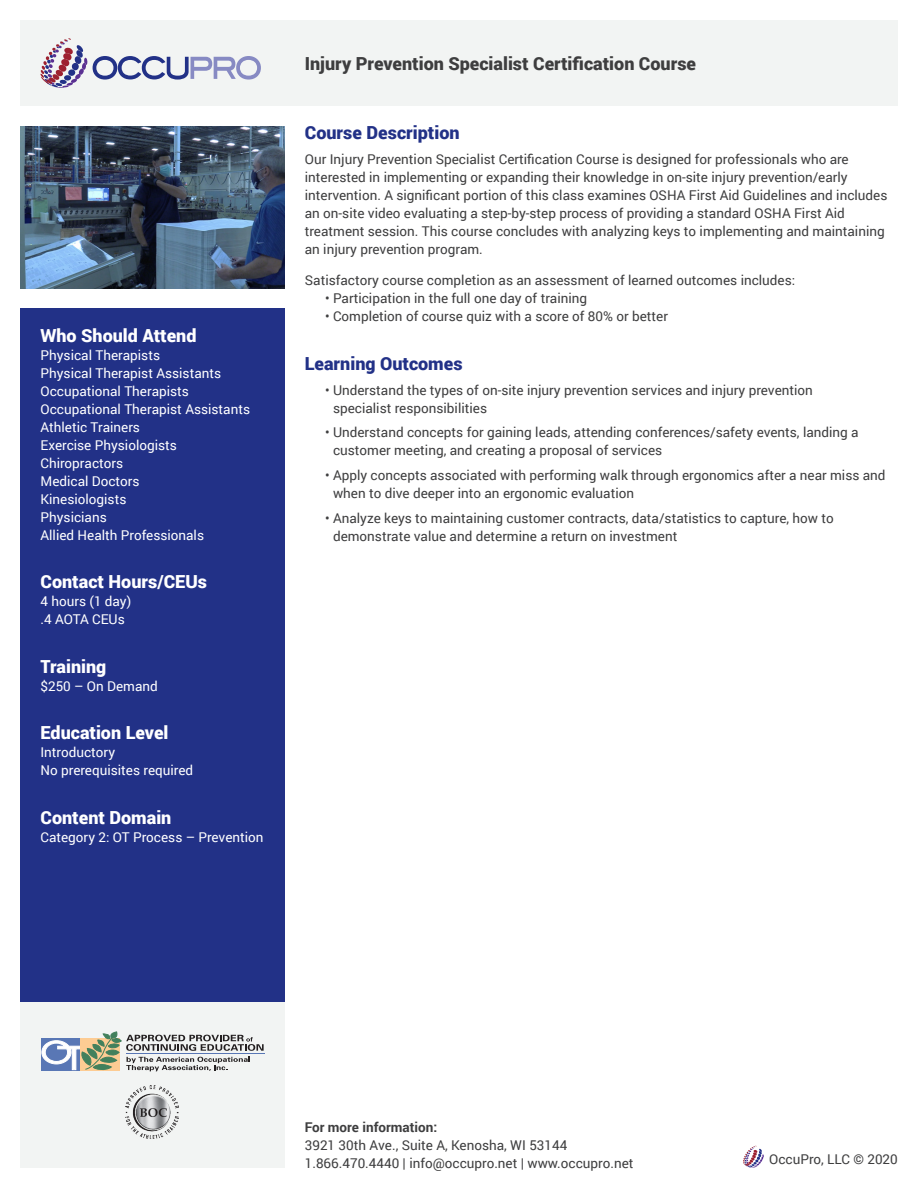
<style>
.page{position:relative;width:918px;height:1188px;background:#fff}
.page>*{position:absolute;margin:0;border:0;box-sizing:border-box;transform-origin:0 0}
.t1{font:900 18px "Roboto";color:#fff}
.t2{font:900 18px "Roboto";color:#3e3e3f}
.t3{font:900 18px "Roboto";color:#223187}
.t4{font:13.5px/18px "Roboto";color:#3e3e3f}
.t5{font:13.5px "Roboto";color:#fff}
.t6{font:700 13.5px "Roboto";color:#3e3e3f}
</style>
<div class="page">
<svg style="left:743px;top:1146px;width:21px;height:22px"></svg>
<div style="left:20px;top:1002px;width:265px;height:166px;background:#f2f4f3"></div>
<div style="left:20px;top:308px;width:265px;height:694px;background:#223187"></div>
<img style="left:20px;top:126px;width:265px;height:162px">
<div style="left:20px;top:20px;width:878px;height:86px;background:#f2f4f3"></div>
<svg style="left:40px;top:38px;width:221px;height:50px"></svg>
<img style="left:126px;top:1085px;width:53px;height:54px">
<svg style="left:41px;top:1032px;width:223px;height:39px"></svg>
<p class="t1" style="left:40px;top:322px;width:158px">Who Should Attend</p>
<p class="t5" style="left:40px;top:345px;width:121px">Physical Therapists</p>
<p class="t5" style="left:40px;top:363px;width:182px">Physical Therapist Assistants</p>
<p class="t5" style="left:40px;top:381px;width:150px">Occupational Therapists</p>
<p class="t5" style="left:40px;top:399px;width:211px">Occupational Therapist Assistants</p>
<p class="t5" style="left:40px;top:417px;width:101px">Athletic Trainers</p>
<p class="t5" style="left:40px;top:435px;width:138px">Exercise Physiologists</p>
<p class="t5" style="left:40px;top:453px;width:84px">Chiropractors</p>
<p class="t5" style="left:40px;top:471px;width:101px">Medical Doctors</p>
<p class="t5" style="left:40px;top:489px;width:87px">Kinesiologists</p>
<p class="t5" style="left:40px;top:507px;width:68px">Physicians</p>
<p class="t5" style="left:40px;top:525px;width:165px">Allied Health Professionals</p>
<p class="t1" style="left:40px;top:569px;width:168px">Contact Hours/CEUs</p>
<p class="t5" style="left:40px;top:592px;width:92px">4 hours (1 day)</p>
<p class="t5" style="left:40px;top:610px;width:86px">.4 AOTA CEUs</p>
<p class="t1" style="left:40px;top:654px;width:67px">Training</p>
<p class="t5" style="left:40px;top:676px;width:119px">$250 – On Demand</p>
<p class="t1" style="left:40px;top:720px;width:129px">Education Level</p>
<p class="t5" style="left:40px;top:743px;width:76px">Introductory</p>
<p class="t5" style="left:40px;top:761px;width:154px">No prerequisites required</p>
<p class="t1" style="left:40px;top:805px;width:132px">Content Domain</p>
<p class="t5" style="left:40px;top:828px;width:225px">Category 2: OT Process – Prevention</p>
<p class="t2" style="left:305px;top:50px;width:393px">Injury Prevention Specialist Certification Course</p>
<p class="t3" style="left:305px;top:120px;width:156px">Course Description</p>
<p class="t4" style="left:305px;top:149px;width:584px">Our Injury Prevention Specialist Certification Course is designed for professionals who are interested in implementing or expanding their knowledge in on-site injury prevention/early intervention. A significant portion of this class examines OSHA First Aid Guidelines and includes an on-site video evaluating a step-by-step process of providing a standard OSHA First Aid treatment session. This course concludes with analyzing keys to implementing and maintaining an injury prevention program.</p>
<p class="t4" style="left:305px;top:271px;width:492px">Satisfactory course completion as an assessment of learned outcomes includes:</p>
<p class="t4" style="left:325px;top:289px;width:264px">• Participation in the full one day of training</p>
<p class="t4" style="left:325px;top:307px;width:344px">• Completion of course quiz with a score of 80% or better</p>
<p class="t3" style="left:305px;top:351px;width:159px">Learning Outcomes</p>
<p class="t4" style="left:333px;top:380px;width:481px;text-indent:-8px">• Understand the types of on-site injury prevention services and injury prevention specialist responsibilities</p>
<p class="t4" style="left:333px;top:423px;width:527px;text-indent:-8px">• Understand concepts for gaining leads, attending conferences/safety events, landing a customer meeting, and creating a proposal of services</p>
<p class="t4" style="left:333px;top:466px;width:554px;text-indent:-8px">• Apply concepts associated with performing walk through ergonomics after a near miss and when to dive deeper into an ergonomic evaluation</p>
<p class="t4" style="left:333px;top:509px;width:502px;text-indent:-8px">• Analyze keys to maintaining customer contracts, data/statistics to capture, how to demonstrate value and determine a return on investment</p>
<p class="t6" style="left:305px;top:1117px;width:134px">For more information:</p>
<p class="t4" style="left:305px;top:1135px;width:264px">3921 30th Ave., Suite A, Kenosha, WI 53144</p>
<p class="t4" style="left:305px;top:1153px;width:330px">1.866.470.4440 | info@occupro.net | www.occupro.net</p>
<p class="t4" style="left:769px;top:1149px;width:130px">OccuPro, LLC © 2020</p>
</div>
